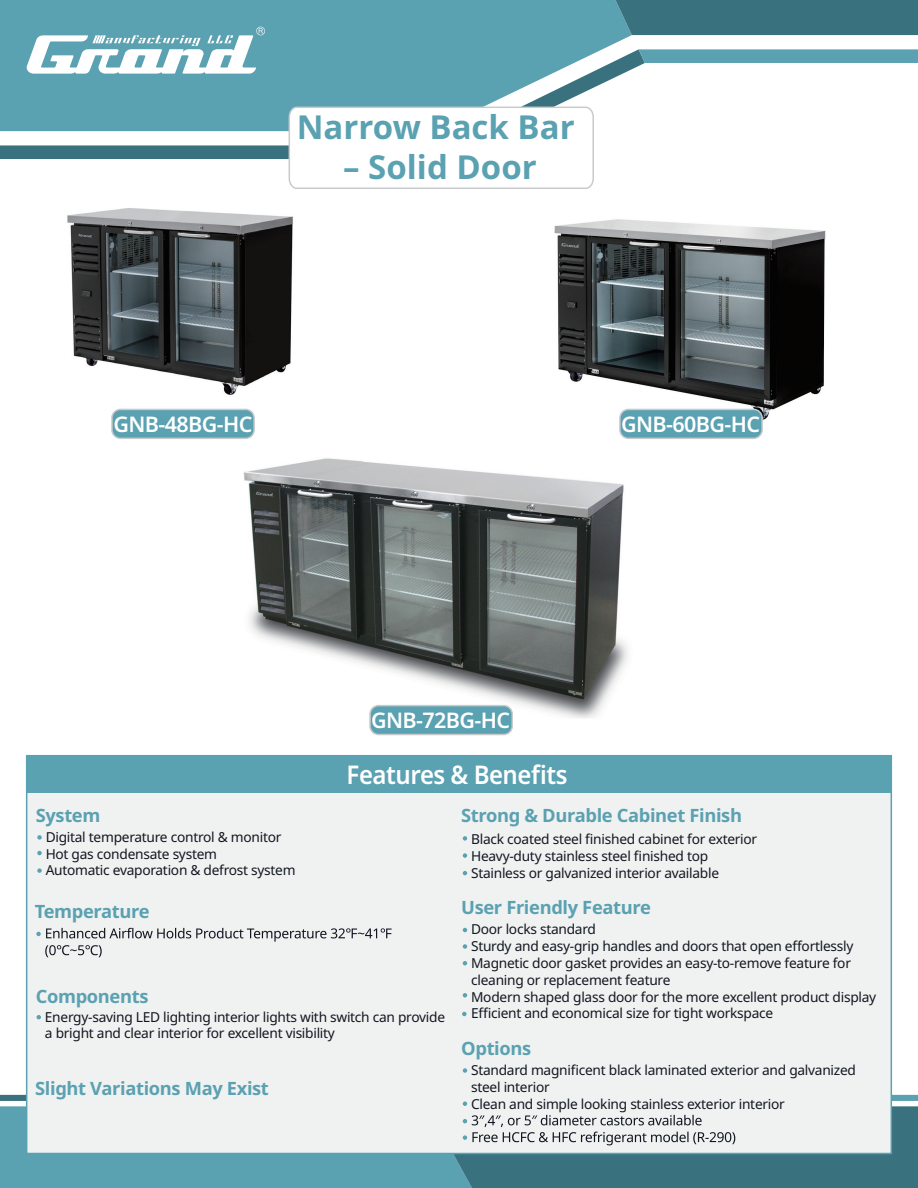
<style>
.page{position:relative;width:918px;height:1188px;background:#fff}
.page>*{position:absolute;margin:0;border:0;box-sizing:border-box;transform-origin:0 0}
.t1{font:700 33px "Noto Sans";color:#5aa1b1}
.t2{font:600 25.65px "Noto Sans";letter-spacing:-.02em;color:#fff;scale:.93 1}
.t3{font:600 21.45px "Noto Sans";letter-spacing:-.03em;color:#fff}
.t4{font:700 18.3px "Noto Sans";letter-spacing:-.02em;color:#5aa1b1}
.t5{font:13.8px/16.8px "Noto Sans";letter-spacing:-.02em;color:#111720}
</style>
<div class="page">
<div style="left:0;top:0;width:632px;height:49px;background:#5aa1b1"></div>
<div style="left:616px;top:0;width:302px;height:35px;background:#39717f"></div>
<svg style="left:0;top:49px;width:645px;height:110px;fill:#5aa1b1"></svg>
<svg style="left:639px;top:49px;width:279px;height:14px;background:#5ea3b2"></svg>
<img style="left:67px;top:208px;width:226px;height:187px">
<img style="left:554px;top:219px;width:272px;height:201px">
<img style="left:243px;top:458px;width:385px;height:260px">
<div style="left:27px;top:791px;width:864px;height:363px;background:#f0f1f1"></div>
<div style="left:27px;top:756px;width:864px;height:37px;background:#5aa1b1"></div>
<svg style="left:288px;top:106px;width:307px;height:83px"></svg>
<div style="left:112px;top:409px;width:142px;height:29px;background:#5aa1b1;border-radius:8px"></div>
<div style="left:111px;top:409px;width:144px;height:30px;border:2px solid #c9cacc;border-radius:8px"></div>
<div style="left:620px;top:409px;width:142px;height:29px;background:#5aa1b1;border-radius:8px"></div>
<div style="left:619px;top:409px;width:144px;height:30px;border:2px solid #c9cacc;border-radius:8px"></div>
<div style="left:370px;top:706px;width:142px;height:29px;background:#5aa1b1;border-radius:8px"></div>
<div style="left:369px;top:705px;width:144px;height:30px;border:2px solid #c9cacc;border-radius:8px"></div>
<svg style="left:463px;top:836px;width:4px;height:5px"></svg>
<svg style="left:463px;top:853px;width:4px;height:5px"></svg>
<svg style="left:463px;top:871px;width:4px;height:4px"></svg>
<svg style="left:37px;top:1015px;width:4px;height:4px"></svg>
<svg style="left:36px;top:928px;width:356px;height:29px"></svg>
<svg style="left:463px;top:1068px;width:4px;height:5px"></svg>
<svg style="left:0;top:1095px;width:918px;height:93px"></svg>
<svg style="left:463px;top:928px;width:4px;height:4px"></svg>
<svg style="left:463px;top:944px;width:4px;height:5px"></svg>
<svg style="left:463px;top:961px;width:4px;height:4px"></svg>
<svg style="left:463px;top:993px;width:4px;height:5px"></svg>
<svg style="left:462px;top:1012px;width:5px;height:4px"></svg>
<svg style="left:37px;top:835px;width:5px;height:5px"></svg>
<svg style="left:37px;top:851px;width:5px;height:4px"></svg>
<svg style="left:37px;top:868px;width:5px;height:5px"></svg>
<svg style="left:27px;top:26px;width:239px;height:48px"></svg>
<h1 class="t1" style="left:297px;top:109px;width:279px">Narrow Back Bar</h1>
<h1 class="t1" style="left:343px;top:148px;width:195px">– Solid Door</h1>
<h3 class="t3" style="left:114px;top:412px;width:140px">GNB-48BG-HC</h3>
<h3 class="t3" style="left:621px;top:412px;width:140px">GNB-60BG-HC</h3>
<h3 class="t4" style="left:36px;top:805px;width:66px">System</h3>
<p class="t5" style="left:46px;top:829px;width:251px">Digital temperature control &amp; monitor<br>Hot gas condensate system<br>Automatic evaporation &amp; defrost system</p>
<h3 class="t3" style="left:371px;top:708px;width:140px">GNB-72BG-HC</h3>
<h2 class="t2" style="left:347px;top:760px;width:239px">Features &amp; Benefits</h2>
<h3 class="t4" style="left:461px;top:805px;width:282px">Strong &amp; Durable Cabinet Finish</h3>
<p class="t5" style="left:471px;top:831px;width:288px">Black coated steel finished cabinet for exterior<br>Heavy-duty stainless steel finished top<br>Stainless or galvanized interior available</p>
<h3 class="t4" style="left:35px;top:901px;width:116px">Temperature</h3>
<h3 class="t4" style="left:36px;top:986px;width:114px">Components</h3>
<p class="t5" style="left:45px;top:1008px;width:402px">Energy-saving LED lighting interior lights with switch can provide a bright and clear interior for excellent visibility</p>
<h3 class="t4" style="left:35px;top:1078px;width:235px">Slight Variations May Exist</h3>
<h3 class="t4" style="left:461px;top:897px;width:191px">User Friendly Feature</h3>
<p class="t5" style="left:471px;top:921px;width:407px">Door locks standard<br>Sturdy and easy-grip handles and doors that open effortlessly Magnetic door gasket provides an easy-to-remove feature for cleaning or replacement feature<br>Modern shaped glass door for the more excellent product display Efficient and economical size for tight workspace</p>
<h3 class="t4" style="left:461px;top:1038px;width:72px">Options</h3>
<p class="t5" style="left:471px;top:1062px;width:386px">Standard magnificent black laminated exterior and galvanized steel interior<br>Clean and simple looking stainless exterior interior</p>
</div>
